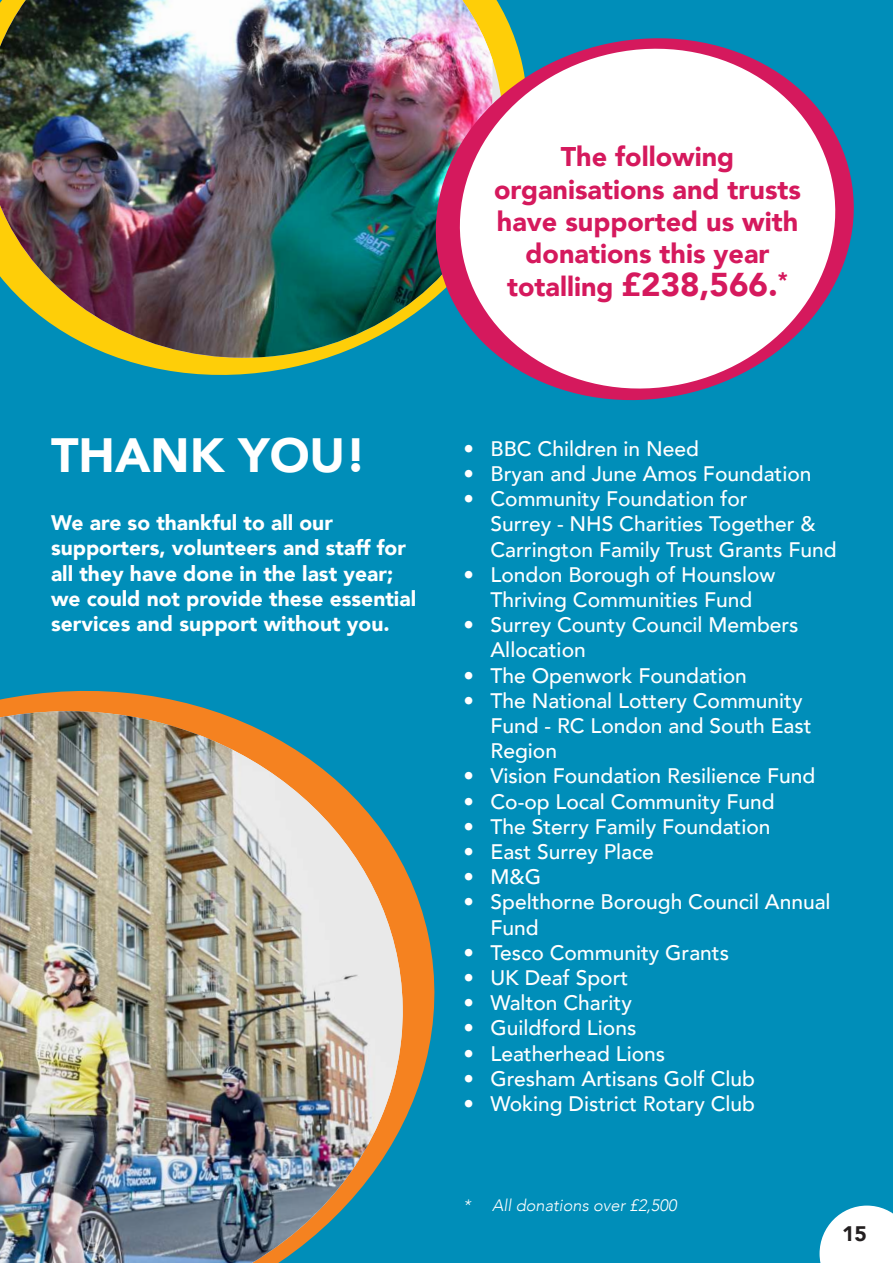
<style>
.page{position:relative;width:893px;height:1263px;background:#008eb9}
.page>*{position:absolute;margin:0;border:0;box-sizing:border-box;transform-origin:0 0}
.t1{font:900 48px "Avenir";color:#fff}
.t2{font:900 27px/32.5px "Avenir";color:#d5195d;text-align:center}
.t3{font:500 21px/25.2px "Avenir";color:#fff}
.t4{font:900 21px/25.2px "Avenir";color:#fff}
.t5{font:900 21px "Avenir";color:#231f20}
.t6{font:italic 300 16.5px "Avenir";color:#fff}
.s1{font-size:33px}
</style>
<div class="page">
<svg style="left:819px;top:1205px;width:74px;height:58px;background:#d9eef4"></svg>
<svg style="left:122px;top:13px;width:385px;height:362px"></svg>
<img style="left:0;top:0;width:493px;height:359px">
<img style="left:419px;top:20px;width:435px;height:355px">
<svg style="left:444px;top:32px;width:407px;height:369px;fill:#fff"></svg>
<svg style="left:0;top:690px;width:435px;height:427px"></svg>
<img style="left:0;top:711px;width:404px;height:552px">
<p class="t2" style="left:494px;top:140px;width:308px">The following organisations and trusts have supported us with donations this year totalling <span class="s1">£238,566.</span><sup>*</sup></p>
<h1 class="t1" style="left:51px;top:414px;width:317px">THANK YOU!</h1>
<p class="t3" style="left:463px;top:435px;width:237px">• BBC Children in Need</p>
<p class="t3" style="left:463px;top:460px;width:350px">• Bryan and June Amos Foundation</p>
<p class="t3" style="left:490px;top:485px;width:348px;text-indent:-27px">• Community Foundation for<br>Surrey - NHS Charities Together &amp;<br>Carrington Family Trust Grants Fund</p>
<p class="t3" style="left:463px;top:561px;width:313px;text-align:center">• London Borough of Hounslow<br>Thriving Communities Fund</p>
<p class="t3" style="left:490px;top:611px;width:310px;text-indent:-27px">• Surrey County Council Members<br>Allocation</p>
<p class="t3" style="left:463px;top:662px;width:285px">• The Openwork Foundation</p>
<p class="t3" style="left:490px;top:687px;width:323px;text-indent:-27px">• The National Lottery Community<br>Fund - RC London and South East<br>Region</p>
<p class="t3" style="left:463px;top:762px;width:353px">• Vision Foundation Resilience Fund</p>
<p class="t3" style="left:463px;top:788px;width:313px">• Co-op Local Community Fund</p>
<p class="t3" style="left:463px;top:813px;width:309px">• The Sterry Family Foundation</p>
<p class="t3" style="left:463px;top:838px;width:192px">• East Surrey Place</p>
<p class="t3" style="left:463px;top:863px;width:79px">• M&amp;G</p>
<p class="t3" style="left:490px;top:888px;width:342px;text-indent:-27px">• Spelthorne Borough Council Annual<br>Fund</p>
<p class="t3" style="left:463px;top:939px;width:267px">• Tesco Community Grants</p>
<p class="t3" style="left:463px;top:964px;width:166px">• UK Deaf Sport</p>
<p class="t3" style="left:463px;top:989px;width:170px">• Walton Charity</p>
<p class="t3" style="left:463px;top:1014px;width:174px">• Guildford Lions</p>
<p class="t3" style="left:463px;top:1040px;width:203px">• Leatherhead Lions</p>
<p class="t3" style="left:463px;top:1065px;width:293px">• Gresham Artisans Golf Club</p>
<p class="t3" style="left:463px;top:1090px;width:293px">• Woking District Rotary Club</p>
<p class="t4" style="left:51px;top:510px;width:367px">We are so thankful to all our supporters, volunteers and staff for all they have done in the last year; we could not provide these essential services and support without you.</p>
<p class="t6" style="left:463px;top:1196px;width:215px">* All donations over £2,500</p>
<p class="t5" style="left:842px;top:1216px;width:26px">15</p>
</div>
